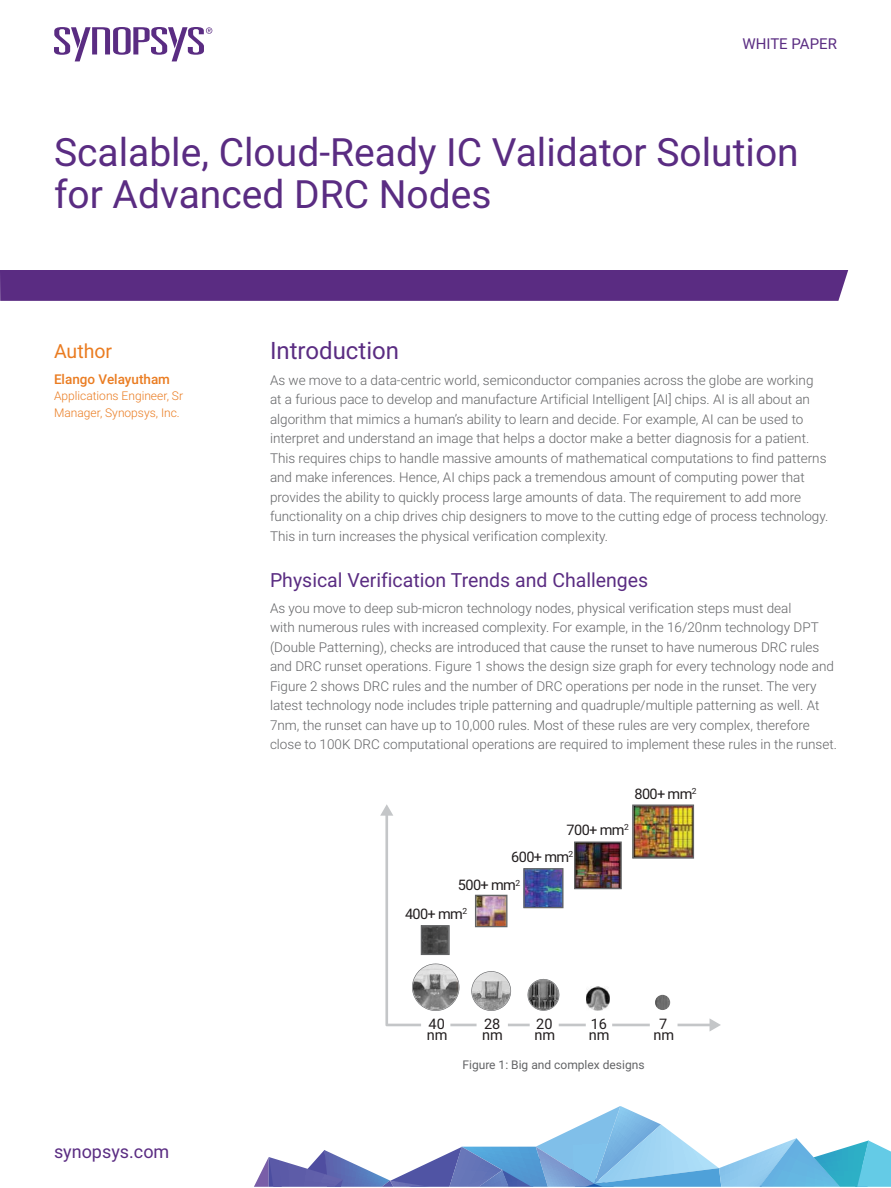
<style>
.page{position:relative;width:891px;height:1188px;background:#fff}
.page>*{position:absolute;margin:0;border:0;box-sizing:border-box;transform-origin:0 0}
.t1{font:39px/42px "Roboto";color:#5a2c82}
.HEADING_0__Introduct{font:24px "Roboto";color:#5a2c82}
.HEADING_1{font:19.5px "Roboto";color:#5a2c82}
.HEADING_1__AUTHOR{font:19.5px "Roboto";color:#ea7c21}
.t2{font:18px "Roboto";color:#5a2c82}
.t3{font:15px "Roboto";color:#5a2c82}
.t4{font:14.55px/10.5px "Roboto";letter-spacing:-.045em;color:#231f20}
.BODY_COPY{font:300 13.5px/19.5px "Roboto";color:#636466}
.AUTHOR_NAME{font:500 13.5px "Roboto";color:#ea7c21}
.AUTHOR_TITLE{font:300 12px/16.5px "Roboto";color:#ea7c21}
.FIGURE_CAPTION{font:12px "Roboto";color:#636466}
</style>
<div class="page">
<svg style="left:54px;top:27px;width:159px;height:35px"></svg>
<div style="left:0;top:270px;width:848px;height:31px;background:#5a2c82"></div>
<svg style="left:254px;top:1106px;width:637px;height:81px"></svg>
<svg style="left:385px;top:814px;width:325px;height:212px"></svg>
<svg style="left:710px;top:1019px;width:11px;height:12px"></svg>
<svg style="left:380px;top:804px;width:13px;height:12px"></svg>
<svg style="left:586px;top:1012px;width:26px;height:14px"></svg>
<svg style="left:650px;top:1012px;width:28px;height:14px"></svg>
<svg style="left:412px;top:964px;width:47px;height:63px"></svg>
<svg style="left:471px;top:971px;width:40px;height:56px"></svg>
<svg style="left:528px;top:979px;width:31px;height:48px"></svg>
<img style="left:586px;top:987px;width:24px;height:24px">
<img style="left:655px;top:995px;width:15px;height:15px;border-radius:8px">
<svg style="left:421px;top:925px;width:29px;height:30px"></svg>
<svg style="left:475px;top:895px;width:32px;height:32px"></svg>
<img style="left:574px;top:842px;width:48px;height:47px">
<img style="left:632px;top:805px;width:62px;height:54px">
<svg style="left:523px;top:868px;width:41px;height:40px;background:#485799"></svg>
<p class="t3" style="left:742px;top:33px;width:96px">WHITE PAPER</p>
<p class="t1" style="left:54px;top:130px;width:746px">Scalable, Cloud-Ready IC Validator Solution for Advanced DRC Nodes</p>
<p class="HEADING_1__AUTHOR" style="left:54px;top:337px;width:60px">Author</p>
<p class="AUTHOR_NAME" style="left:54px;top:369px;width:118px">Elango Velayutham</p>
<p class="AUTHOR_TITLE" style="left:54px;top:387px;width:131px">Applications Engineer, Sr<br>Manager, Synopsys, Inc.</p>
<h3 class="t2" style="left:54px;top:1139px;width:117px">synopsys.com</h3>
<p class="HEADING_0__Introduct" style="left:270px;top:334px;width:131px">Introduction</p>
<p class="BODY_COPY" style="left:270px;top:370px;width:560px">As we move to a data-centric world, semiconductor companies across the globe are working at a furious pace to develop and manufacture Artificial Intelligent [AI] chips. AI is all about an algorithm that mimics a human’s ability to learn and decide. For example, AI can be used to interpret and understand an image that helps a doctor make a better diagnosis for a patient.<br>This requires chips to handle massive amounts of mathematical computations to find patterns and make inferences. Hence, AI chips pack a tremendous amount of computing power that provides the ability to quickly process large amounts of data. The requirement to add more functionality on a chip drives chip designers to move to the cutting edge of process technology.<br>This in turn increases the physical verification complexity.</p>
<p class="HEADING_1" style="left:270px;top:567px;width:380px">Physical Verification Trends and Challenges</p>
<p class="BODY_COPY" style="left:270px;top:598px;width:568px">As you move to deep sub-micron technology nodes, physical verification steps must deal<br>with numerous rules with increased complexity. For example, in the 16/20nm technology DPT (Double Patterning), checks are introduced that cause the runset to have numerous DRC rules and DRC runset operations. Figure 1 shows the design size graph for every technology node and Figure 2 shows DRC rules and the number of DRC operations per node in the runset. The very latest technology node includes triple patterning and quadruple/multiple patterning as well. At 7nm, the runset can have up to 10,000 rules. Most of these rules are very complex, therefore close to 100K DRC computational operations are required to implement these rules in the runset.</p>
<p class="t4" style="left:634px;top:788px;width:64px">800+ mm<sup>2</sup></p>
<p class="t4" style="left:567px;top:824px;width:64px">700+ mm<sup>2</sup></p>
<p class="t4" style="left:511px;top:851px;width:64px">600+ mm<sup>2</sup></p>
<p class="t4" style="left:458px;top:879px;width:64px">500+ mm<sup>2</sup></p>
<p class="t4" style="left:405px;top:908px;width:64px">400+ mm<sup>2</sup></p>
<p class="t4" style="left:427px;top:1018px;width:22px">40 nm</p>
<p class="t4" style="left:482px;top:1018px;width:22px">28 nm</p>
<p class="t4" style="left:534px;top:1018px;width:22px">20 nm</p>
<p class="t4" style="left:589px;top:1018px;width:22px">16 nm</p>
<p class="t4" style="left:654px;top:1018px;width:22px;text-align:center">7 nm</p>
<p class="FIGURE_CAPTION" style="left:462px;top:1057px;width:184px">Figure 1: Big and complex designs</p>
</div>
